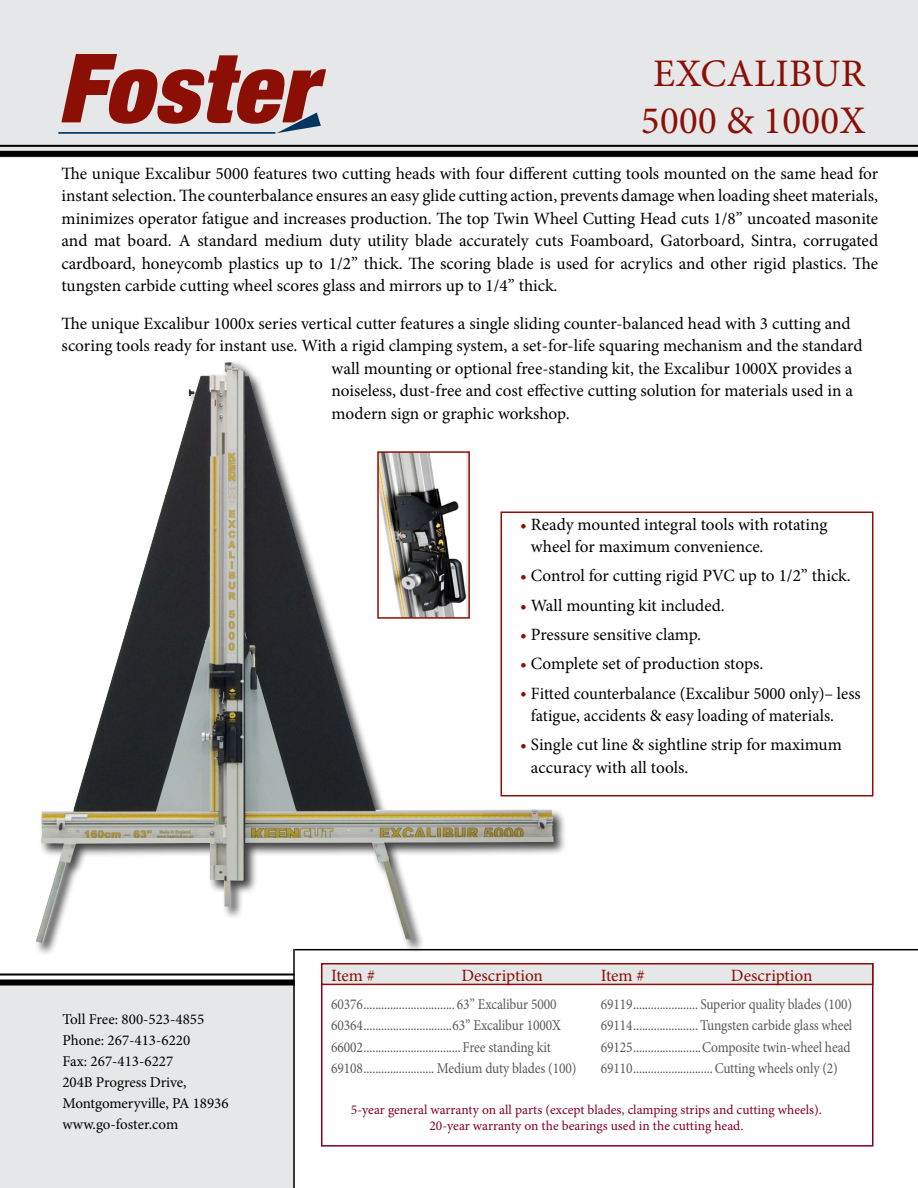
<style>
.page{position:relative;width:918px;height:1188px;background:#fff}
.page>*{position:absolute;margin:0;border:0;box-sizing:border-box;transform-origin:0 0}
.t1{font:39px/46.8px "Minion Pro";letter-spacing:.01em;color:#8b0f04;text-align:center}
.t2{font:17.25px/22.5px "Minion Pro";letter-spacing:-.005em;color:#000}
.t3{font:17.25px "Minion Pro";color:#8b0f04}
.t4{font:15px/21.3px "Minion Pro";letter-spacing:-.01em;color:#58595b;scale:.9 1}
.t5{font:15px/21px "Minion Pro";letter-spacing:-.005em;color:#000}
.t6{font:13.5px/16.2px "Minion Pro";color:#820024;text-align:center}
.s1{color:#8b0f04}
</style>
<div class="page">
<div style="left:321px;top:963px;width:552px;height:184px;background:#fff;border:2px solid #820024"></div>
<div style="left:0;top:0;width:918px;height:157px;background:#e6e7e8"></div>
<div style="left:0;top:986px;width:295px;height:202px;background:#e6e7e8"></div>
<hr style="left:58px;top:132px;width:217px;height:2px;background:#00355f">
<svg style="left:61px;top:54px;width:265px;height:79px"></svg>
<hr style="left:0;top:145px;width:918px;height:2px;background:#000">
<div style="left:0;top:151px;width:918px;height:6px;background:#000"></div>
<hr style="left:0;top:973px;width:295px;height:3px;background:#000">
<div style="left:0;top:980px;width:295px;height:6px;background:#000"></div>
<div style="left:321px;top:963px;width:552px;height:22px;background:#e6e7e8;border:2px solid #8b0f04"></div>
<hr style="left:293px;top:949px;width:2px;height:239px;background:#000">
<div style="left:501px;top:512px;width:372px;height:284px;border:2px solid #8b0f04"></div>
<hr style="left:295px;top:949px;width:623px;height:1px;background:#000">
<div style="left:34px;top:360px;width:533px;height:596px;background:#000;opacity:.75"></div>
<img style="left:36px;top:362px;width:518px;height:581px">
<img style="left:380px;top:454px;width:86px;height:162px">
<div style="left:377px;top:451px;width:93px;height:168px;border:2px solid #8b0f04"></div>
<h1 class="t1" style="left:641px;top:51px;width:226px">Excalibur<br>5000 &amp; 1000X</h1>
<p class="t2" style="left:62px;top:162px;width:818px;text-align:justify">The unique Excalibur 5000 features two cutting heads with four different cutting tools mounted on the same head for instant selection. The counterbalance ensures an easy glide cutting action, prevents damage when loading sheet materials, minimizes operator fatigue and increases production. The top Twin Wheel Cutting Head cuts 1/8” uncoated masonite and mat board. A standard medium duty utility blade accurately cuts Foamboard, Gatorboard, Sintra, corrugated cardboard, honeycomb plastics up to 1/2” thick. The scoring blade is used for acrylics and other rigid plastics. The tungsten carbide cutting wheel scores glass and mirrors up to 1/4” thick.</p>
<p class="t2" style="left:62px;top:312px;width:791px">The unique Excalibur 1000x series vertical cutter features a single sliding counter-balanced head with 3 cutting and</p>
<p class="t2" style="left:62px;top:335px;width:802px">scoring tools ready for instant use. With a rigid clamping system, a set-for-life squaring mechanism and the standard</p>
<p class="t2" style="left:332px;top:357px;width:522px">wall mounting or optional free-standing kit, the Excalibur 1000X provides a</p>
<p class="t2" style="left:332px;top:380px;width:523px">noiseless, dust-free and cost effective cutting solution for materials used in a</p>
<p class="t2" style="left:332px;top:402px;width:240px">modern sign or graphic workshop.</p>
<p class="t5" style="left:63px;top:1009px;width:168px">Toll Free: 800-523-4855<br>Phone: 267-413-6220<br>Fax: 267-413-6227<br>204B Progress Drive,<br>Montgomeryville, PA 18936 www.go-foster.com</p>
<p class="t2" style="left:531px;top:513px;width:298px;text-indent:-11px"><span class="s1">•</span> Ready mounted integral tools with rotating wheel for maximum convenience.</p>
<p class="t2" style="left:520px;top:565px;width:332px"><span class="s1">•</span> Control for cutting rigid PVC up to 1/2” thick.</p>
<p class="t2" style="left:520px;top:594px;width:206px"><span class="s1">•</span> Wall mounting kit included.</p>
<p class="t2" style="left:520px;top:623px;width:182px"><span class="s1">•</span> Pressure sensitive clamp.</p>
<p class="t2" style="left:520px;top:653px;width:245px"><span class="s1">•</span> Complete set of production stops.</p>
<p class="t2" style="left:531px;top:682px;width:331px;text-indent:-11px"><span class="s1">•</span> Fitted counterbalance (Excalibur 5000 only)– less fatigue, accidents &amp; easy loading of materials.</p>
<p class="t2" style="left:531px;top:734px;width:312px;text-indent:-11px"><span class="s1">•</span> Single cut line &amp; sightline strip for maximum accuracy with all tools.</p>
<p class="t3" style="left:331px;top:964px;width:46px">Item #</p>
<p class="t3" style="left:461px;top:964px;width:83px">Description</p>
<p class="t4" style="left:331px;top:994px;width:274px">60376............................... 63” Excalibur 5000<br>60364..............................63” Excalibur 1000X 66002................................. Free standing kit 69108........................ Medium duty blades (100)</p>
<p class="t3" style="left:601px;top:964px;width:46px">Item #</p>
<p class="t3" style="left:731px;top:964px;width:83px">Description</p>
<p class="t4" style="left:601px;top:994px;width:281px;text-align:justify">69119...................... Superior quality blades (100)<br>69114...................... Tungsten carbide glass wheel 69125.......................Composite twin-wheel head 69110...........................Cutting wheels only (2)</p>
<p class="t6" style="left:351px;top:1102px;width:473px">5-year general warranty on all parts (except blades, clamping strips and cutting wheels).<br>20-year warranty on the bearings used in the cutting head.</p>
</div>
